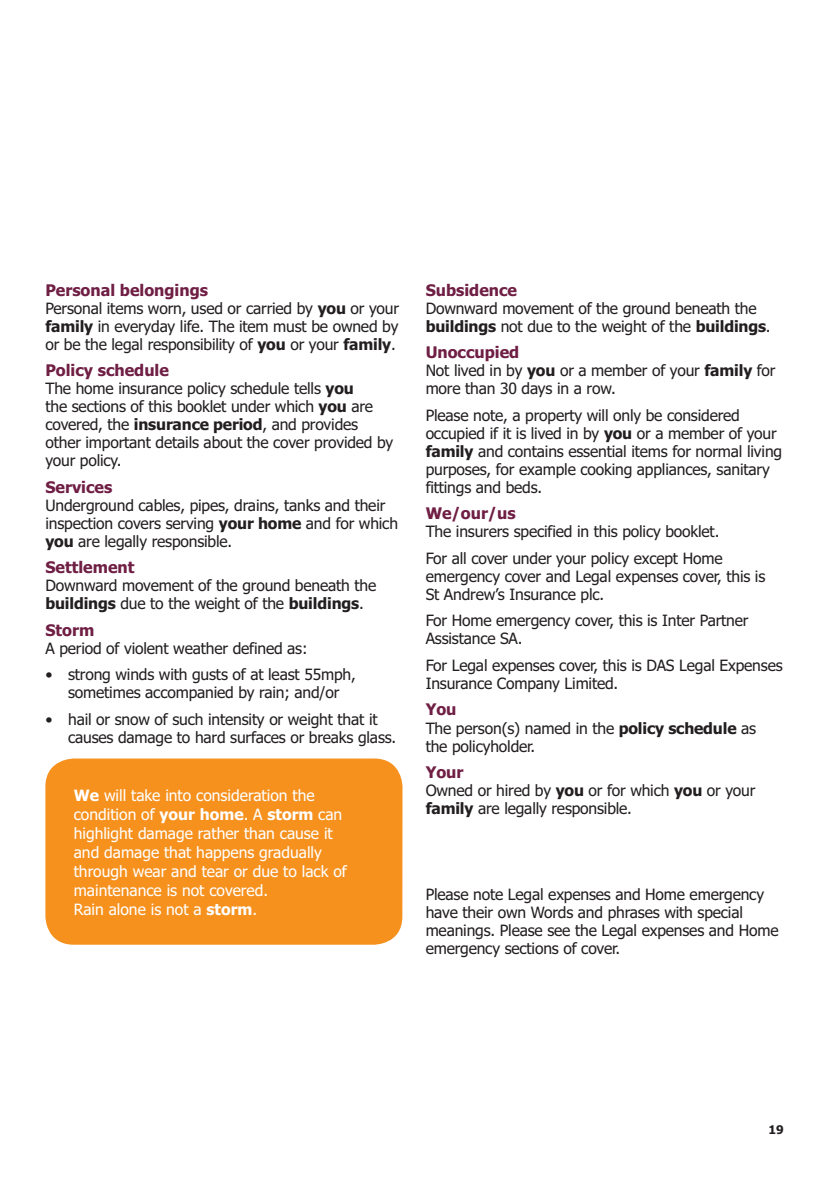
<style>
.page{position:relative;width:840px;height:1191px;background:#fff}
.page>*{position:absolute;margin:0;border:0;box-sizing:border-box;transform-origin:0 0}
.t1{font:700 16px "Tahoma";color:#6f1e44}
.t2{font:15.6px/18px "Tahoma";letter-spacing:-.01em;color:#231f20}
.t3{font:15.6px/19px "Tahoma";color:#fff}
.t4{font:700 12px "Tahoma";color:#231f20}
.s1{font-weight:700}
</style>
<div class="page">
<div style="left:45px;top:758px;width:357px;height:186px;background:#f6911e;border-radius:28px"></div>
<p class="t1" style="left:45px;top:284px;width:164px">Personal belongings</p>
<p class="t2" style="left:45px;top:300px;width:355px;text-align:justify">Personal items worn, used or carried by <span class="s1">you</span> or your <span class="s1">family</span> in everyday life. The item must be owned by or be the legal responsibility of <span class="s1">you</span> or your <span class="s1">family</span>.</p>
<p class="t1" style="left:45px;top:364px;width:125px">Policy schedule</p>
<p class="t2" style="left:45px;top:381px;width:349px">The home insurance policy schedule tells <span class="s1">you<br></span>the sections of this booklet under which <span class="s1">you</span> are covered, the <span class="s1">insurance period</span>, and provides other important details about the cover provided by your policy.</p>
<p class="t1" style="left:45px;top:481px;width:68px">Services</p>
<p class="t2" style="left:45px;top:497px;width:354px">Underground cables, pipes, drains, tanks and their inspection covers serving <span class="s1">your home</span> and for which <span class="s1">you</span> are legally responsible.</p>
<p class="t1" style="left:45px;top:561px;width:90px">Settlement</p>
<p class="t2" style="left:45px;top:578px;width:332px">Downward movement of the ground beneath the <span class="s1">buildings</span> due to the weight of the <span class="s1">buildings</span>.</p>
<p class="t1" style="left:45px;top:624px;width:50px">Storm</p>
<p class="t2" style="left:45px;top:640px;width:263px">A period of violent weather defined as:</p>
<p class="t2" style="left:45px;top:667px;width:312px;text-align:center">• strong winds with gusts of at least 55mph, sometimes accompanied by rain; and/or</p>
<p class="t2" style="left:68px;top:711px;width:329px;text-indent:-23px">• hail or snow of such intensity or weight that it causes damage to hard surfaces or breaks glass.</p>
<p class="t3" style="left:74px;top:787px;width:274px"><span class="s1">We</span> will take into consideration the condition of <span class="s1">your home</span>. A <span class="s1">storm</span> can highlight damage rather than cause it and damage that happens gradually through wear and tear or due to lack of maintenance is not covered.<br>Rain alone is not a <span class="s1">storm</span>.</p>
<p class="t1" style="left:425px;top:284px;width:93px">Subsidence</p>
<p class="t2" style="left:425px;top:300px;width:346px">Downward movement of the ground beneath the <span class="s1">buildings</span> not due to the weight of the <span class="s1">buildings</span>.</p>
<p class="t1" style="left:425px;top:346px;width:95px">Unoccupied</p>
<p class="t2" style="left:425px;top:363px;width:351px">Not lived in by <span class="s1">you</span> or a member of your <span class="s1">family</span> for more than 30 days in a row.</p>
<p class="t2" style="left:425px;top:407px;width:358px">Please note, a property will only be considered occupied if it is lived in by <span class="s1">you</span> or a member of your <span class="s1">family</span> and contains essential items for normal living purposes, for example cooking appliances, sanitary fittings and beds.</p>
<p class="t1" style="left:425px;top:507px;width:91px">We/our/us</p>
<p class="t2" style="left:425px;top:520px;width:298px;line-height:26.6px">The insurers specified in this policy booklet.<br>For all cover under your policy except Home</p>
<p class="t2" style="left:425px;top:568px;width:341px">emergency cover and Legal expenses cover, this is<br>St Andrew’s Insurance plc.</p>
<p class="t2" style="left:425px;top:613px;width:324px">For Home emergency cover, this is Inter Partner<br>Assistance SA.</p>
<p class="t2" style="left:425px;top:657px;width:358px">For Legal expenses cover, this is DAS Legal Expenses<br>Insurance Company Limited.</p>
<p class="t1" style="left:425px;top:703px;width:32px">You</p>
<p class="t2" style="left:425px;top:720px;width:332px">The person(s) named in the <span class="s1">policy schedule</span> as the policyholder.</p>
<p class="t1" style="left:425px;top:766px;width:39px">Your</p>
<p class="t2" style="left:425px;top:782px;width:331px">Owned or hired by <span class="s1">you</span> or for which <span class="s1">you</span> or your <span class="s1">family</span> are legally responsible.</p>
<p class="t2" style="left:425px;top:886px;width:354px">Please note Legal expenses and Home emergency have their own Words and phrases with special meanings. Please see the Legal expenses and Home emergency sections of cover.</p>
<p class="t4" style="left:768px;top:1125px;width:17px">19</p>
</div>
